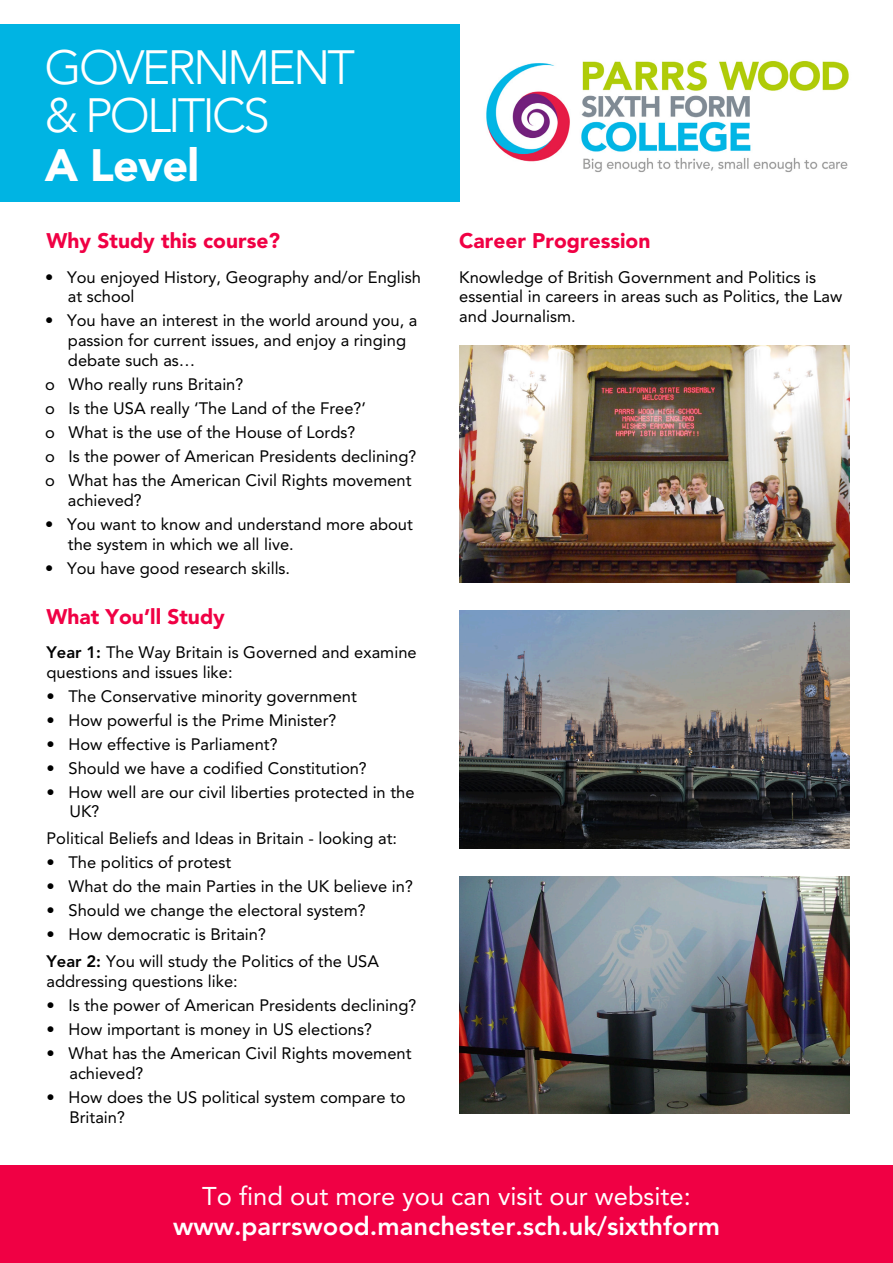
<style>
.page{position:relative;width:893px;height:1263px;background:#fff}
.page>*{position:absolute;margin:0;border:0;box-sizing:border-box;transform-origin:0 0}
.t1{font:300 48px/48px "Avenir";letter-spacing:-.06em;color:#fff}
.t2{font:900 45px "Avenir";letter-spacing:-.02em;color:#fff}
.t3{font:800 25.5px "Avenir";color:#fff}
.t4{font:25.5px "Avenir";color:#fff}
.t5{font:900 21px "Avenir";color:#f00044}
.t6{font:16.5px/19.8px "Avenir";color:#000}
.s1{font-weight:800}
</style>
<div class="page">
<div style="left:0;top:1165px;width:893px;height:98px;background:#f00044"></div>
<div style="left:0;top:25px;width:459px;height:177px;background:#00b4e3"></div>
<img style="left:486px;top:61px;width:363px;height:112px">
<img style="left:459px;top:346px;width:390px;height:237px">
<img style="left:459px;top:611px;width:390px;height:237px">
<img style="left:459px;top:876px;width:390px;height:237px">
<h1 class="t1" style="left:45px;top:43px;width:312px">GOVERNMENT &amp; POLITICS</h1>
<h2 class="t2" style="left:45px;top:138px;width:156px">A Level</h2>
<p class="t5" style="left:46px;top:228px;width:235px">Why Study this course?</p>
<p class="t6" style="left:68px;top:267px;width:355px;text-indent:-23px">• You enjoyed History, Geography and/or English at school</p>
<p class="t6" style="left:68px;top:311px;width:351px;text-indent:-23px">• You have an interest in the world around you, a passion for current issues, and enjoy a ringing debate such as…</p>
<p class="t6" style="left:45px;top:372px;width:373px;line-height:24px">o Who really runs Britain?<br>o Is the USA really ‘The Land of the Free?’<br>o What is the use of the House of Lords?<br>o Is the power of American Presidents declining? o What has the American Civil Rights movement</p>
<p class="t6" style="left:68px;top:490px;width:75px">achieved?</p>
<p class="t6" style="left:68px;top:514px;width:346px;text-indent:-23px">• You want to know and understand more about the system in which we all live.</p>
<p class="t6" style="left:45px;top:558px;width:247px">• You have good research skills.</p>
<p class="t5" style="left:46px;top:604px;width:180px">What You’ll Study</p>
<p class="t6" style="left:46px;top:642px;width:372px"><span class="s1">Year 1:</span> The Way Britain is Governed and examine questions and issues like:</p>
<p class="t6" style="left:46px;top:686px;width:312px">• The Conservative minority government</p>
<p class="t6" style="left:46px;top:710px;width:292px">• How powerful is the Prime Minister?</p>
<p class="t6" style="left:46px;top:734px;width:233px">• How effective is Parliament?</p>
<p class="t6" style="left:46px;top:758px;width:322px">• Should we have a codified Constitution?</p>
<p class="t6" style="left:69px;top:782px;width:347px;text-indent:-23px">• How well are our civil liberties protected in the<br>UK?</p>
<p class="t6" style="left:46px;top:829px;width:352px">Political Beliefs and Ideas in Britain - looking at:</p>
<p class="t6" style="left:46px;top:853px;width:186px">• The politics of protest</p>
<p class="t6" style="left:46px;top:877px;width:368px">• What do the main Parties in the UK believe in?</p>
<p class="t6" style="left:46px;top:901px;width:321px">• Should we change the electoral system?</p>
<p class="t6" style="left:46px;top:921px;width:334px;line-height:27px">• How democratic is Britain?<br><span class="s1">Year 2:</span> You will study the Politics of the USA</p>
<p class="t6" style="left:46px;top:972px;width:193px">addressing questions like:</p>
<p class="t6" style="left:46px;top:996px;width:371px">• Is the power of American Presidents declining?</p>
<p class="t6" style="left:46px;top:1020px;width:327px">• How important is money in US elections?</p>
<p class="t6" style="left:69px;top:1044px;width:344px;text-indent:-23px">• What has the American Civil Rights movement achieved?</p>
<p class="t6" style="left:69px;top:1087px;width:338px;text-indent:-23px">• How does the US political system compare to<br>Britain?</p>
<p class="t5" style="left:459px;top:228px;width:193px">Career Progression</p>
<p class="t6" style="left:459px;top:267px;width:385px">Knowledge of British Government and Politics is essential in careers in areas such as Politics, the Law and Journalism.</p>
<h3 class="t4" style="left:202px;top:1181px;width:490px">To find out more you can visit our website:</h3>
<h3 class="t3" style="left:173px;top:1211px;width:548px">www.parrswood.manchester.sch.uk/sixthform</h3>
</div>
